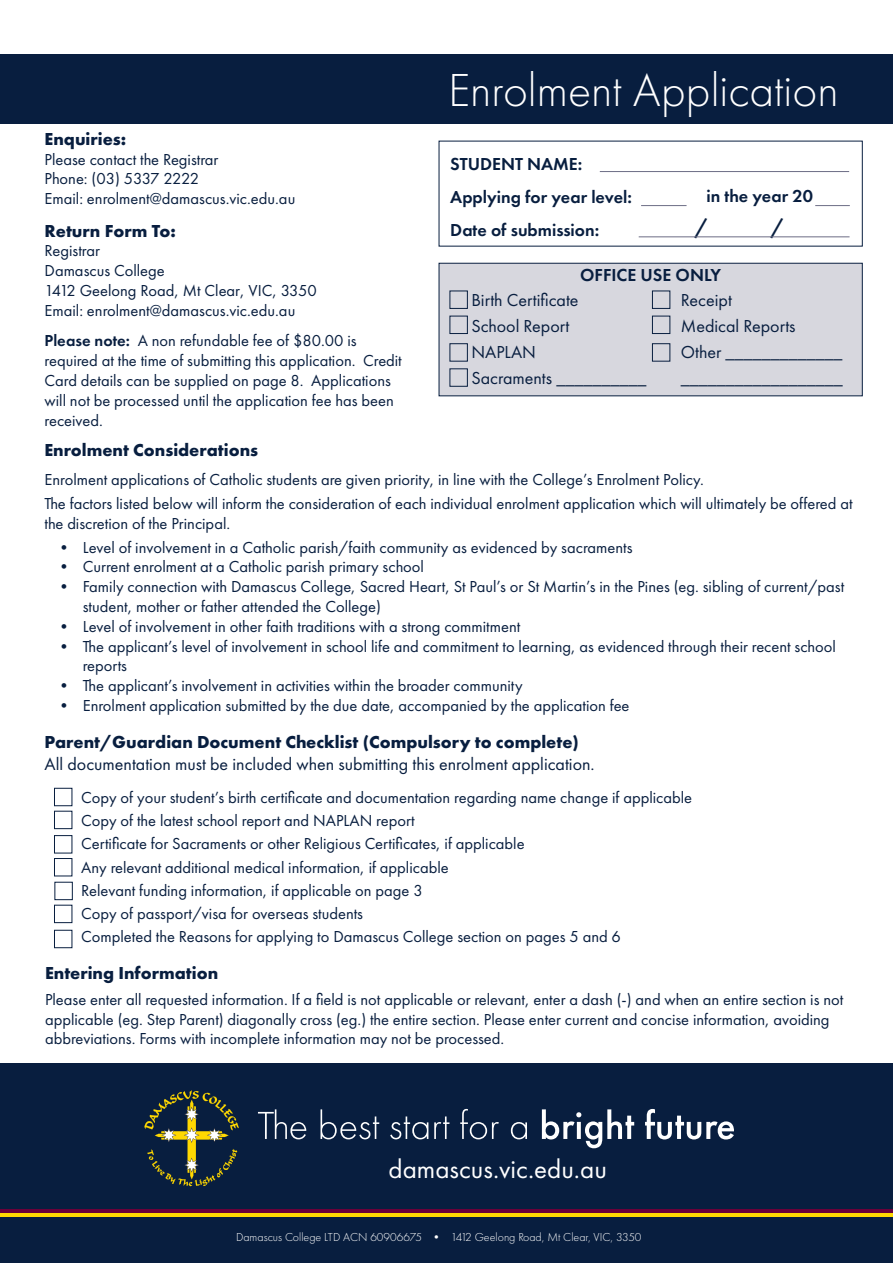
<style>
.page{position:relative;width:893px;height:1263px;background:#fff}
.page>*{position:absolute;margin:0;border:0;box-sizing:border-box;transform-origin:0 0}
.t1{font:300 48px "Futura PT";color:#fff}
.t2{font:27px "Futura PT";color:#fff}
.t3{font:600 21px "Futura PT";color:#081e3f}
.t4{font:18px/25.8px "Futura PT";color:#081e3f}
.t5{font:700 18px "Futura PT";color:#081e3f}
.t6{font:600 18px/32.8px "Futura PT";color:#081e3f}
.t7{font:16.5px/19.8px "Futura PT";color:#081e3f}
.t8{font:300 12px "Futura PT";color:#fff}
.s1{font-weight:600}
</style>
<div class="page">
<div style="left:0;top:54px;width:893px;height:69px;background:#081e3f"></div>
<hr style="left:600px;top:171px;width:249px;height:1px;background:#6c6d85">
<hr style="left:639px;top:237px;width:210px;height:1px;background:#6c6d85">
<hr style="left:641px;top:205px;width:46px;height:1px;background:#6c6d85">
<hr style="left:815px;top:205px;width:35px;height:1px;background:#6c6d85">
<div style="left:54px;top:858px;width:18px;height:18px;border:1px solid #081e3f"></div>
<div style="left:54px;top:811px;width:18px;height:18px;border:1px solid #081e3f"></div>
<div style="left:54px;top:835px;width:18px;height:18px;border:1px solid #081e3f"></div>
<div style="left:54px;top:788px;width:18px;height:18px;border:1px solid #081e3f"></div>
<div style="left:55px;top:882px;width:18px;height:18px;border:1px solid #081e3f"></div>
<div style="left:54px;top:905px;width:18px;height:18px;border:1px solid #081e3f"></div>
<div style="left:54px;top:930px;width:18px;height:18px;border:1px solid #081e3f"></div>
<div style="left:0;top:1064px;width:893px;height:199px;background:#081e3f"></div>
<svg style="left:258px;top:1109px;width:48px;height:30px"></svg>
<svg style="left:321px;top:1109px;width:58px;height:30px"></svg>
<svg style="left:390px;top:1116px;width:38px;height:23px"></svg>
<svg style="left:434px;top:1116px;width:15px;height:23px"></svg>
<svg style="left:460px;top:1109px;width:39px;height:30px"></svg>
<svg style="left:511px;top:1122px;width:16px;height:17px"></svg>
<svg style="left:542px;top:1109px;width:92px;height:39px"></svg>
<svg style="left:645px;top:1109px;width:89px;height:30px"></svg>
<svg style="left:144px;top:1090px;width:95px;height:96px"></svg>
<hr style="left:0;top:1209px;width:893px;height:3px;background:#6a0039">
<hr style="left:0;top:1211px;width:893px;height:3px;background:#6a0039">
<hr style="left:0;top:1213px;width:893px;height:4px;background:#ffd801">
<div style="left:439px;top:263px;width:424px;height:133px;background:#d7d7de;border:1px solid #081e3f"></div>
<div style="left:450px;top:291px;width:18px;height:18px;border:1px solid #081e3f"></div>
<div style="left:450px;top:316px;width:18px;height:18px;border:1px solid #081e3f"></div>
<div style="left:450px;top:343px;width:18px;height:18px;border:1px solid #081e3f"></div>
<div style="left:652px;top:291px;width:18px;height:18px;border:1px solid #081e3f"></div>
<div style="left:652px;top:316px;width:18px;height:18px;border:1px solid #081e3f"></div>
<div style="left:652px;top:343px;width:18px;height:18px;border:1px solid #081e3f"></div>
<h1 class="t1" style="left:448px;top:63px;width:392px">Enrolment Application</h1>
<p class="t5" style="left:45px;top:127px;width:83px">Enquiries:</p>
<p class="t7" style="left:45px;top:149px;width:252px">Please contact the Registrar<br>Phone: (03) 5337 2222<br>Email: enrolment@damascus.vic.edu.au</p>
<p class="t5" style="left:45px;top:219px;width:133px">Return Form To:</p>
<p class="t7" style="left:45px;top:241px;width:274px">Registrar<br>Damascus College<br>1412 Geelong Road, Mt Clear, VIC, 3350<br>Email: enrolment@damascus.vic.edu.au</p>
<p class="t7" style="left:45px;top:331px;width:359px"><span class="s1">Please note:</span> A non refundable fee of $80.00 is required at the time of submitting this application. Credit Card details can be supplied on page 8. Applications will not be processed until the application fee has been received.</p>
<p class="t5" style="left:45px;top:439px;width:215px">Enrolment Considerations</p>
<p class="t7" style="left:45px;top:467px;width:810px;line-height:24px">Enrolment applications of Catholic students are given priority, in line with the College’s Enrolment Policy.<br>The factors listed below will inform the consideration of each individual enrolment application which will ultimately be offered at</p>
<p class="t7" style="left:45px;top:513px;width:187px">the discretion of the Principal.</p>
<p class="t7" style="left:56px;top:537px;width:578px">• Level of involvement in a Catholic parish/faith community as evidenced by sacraments</p>
<p class="t7" style="left:56px;top:557px;width:370px">• Current enrolment at a Catholic parish primary school</p>
<p class="t7" style="left:83px;top:577px;width:763px;text-indent:-27px">• Family connection with Damascus College, Sacred Heart, St Paul’s or St Martin’s in the Pines (eg. sibling of current/past student, mother or father attended the College)</p>
<p class="t7" style="left:56px;top:616px;width:466px">• Level of involvement in other faith traditions with a strong commitment</p>
<p class="t7" style="left:83px;top:636px;width:755px;text-indent:-27px">• The applicant’s level of involvement in school life and commitment to learning, as evidenced through their recent school reports</p>
<p class="t7" style="left:56px;top:676px;width:468px">• The applicant’s involvement in activities within the broader community</p>
<p class="t7" style="left:56px;top:696px;width:575px">• Enrolment application submitted by the due date, accompanied by the application fee</p>
<p class="t6" style="left:450px;top:147px;width:134px">STUDENT NAME:</p>
<p class="t6" style="left:450px;top:180px;width:183px">Applying for year level:<br>Date of submission:</p>
<p class="t6" style="left:706px;top:179px;width:108px">in the year 20</p>
<p class="t3" style="left:695px;top:213px;width:15px">/</p>
<p class="t3" style="left:771px;top:214px;width:15px">/</p>
<p class="t6" style="left:580px;top:259px;width:142px">OFFICE USE ONLY</p>
<p class="t4" style="left:471px;top:287px;width:176px">Birth Certificate<br>School Report<br>NAPLAN<br>Sacraments __________</p>
<p class="t4" style="left:681px;top:287px;width:163px">Receipt<br>Medical Reports<br>Other _____________ __________________</p>
<p class="t5" style="left:45px;top:731px;width:536px">Parent/Guardian Document Checklist (Compulsory to complete)</p>
<p class="t4" style="left:45px;top:751px;width:552px">All documentation must be included when submitting this enrolment application.</p>
<p class="t7" style="left:81px;top:786px;width:612px;line-height:23.2px">Copy of your student’s birth certificate and documentation regarding name change if applicable Copy of the latest school report and NAPLAN report<br>Certificate for Sacraments or other Religious Certificates, if applicable<br>Any relevant additional medical information, if applicable<br>Relevant funding information, if applicable on page 3<br>Copy of passport/visa for overseas students<br>Completed the Reasons for applying to Damascus College section on pages 5 and 6</p>
<p class="t5" style="left:45px;top:962px;width:175px">Entering Information</p>
<p class="t7" style="left:45px;top:989px;width:800px">Please enter all requested information. If a field is not applicable or relevant, enter a dash (-) and when an entire section is not applicable (eg. Step Parent) diagonally cross (eg.) the entire section. Please enter current and concise information, avoiding abbreviations. Forms with incomplete information may not be processed.</p>
<h2 class="t2" style="left:388px;top:1153px;width:220px">damascus.vic.edu.au</h2>
<p class="t8" style="left:236px;top:1230px;width:407px">Damascus College LTD ACN 60906675 • 1412 Geelong Road, Mt Clear, VIC, 3350</p>
</div>
